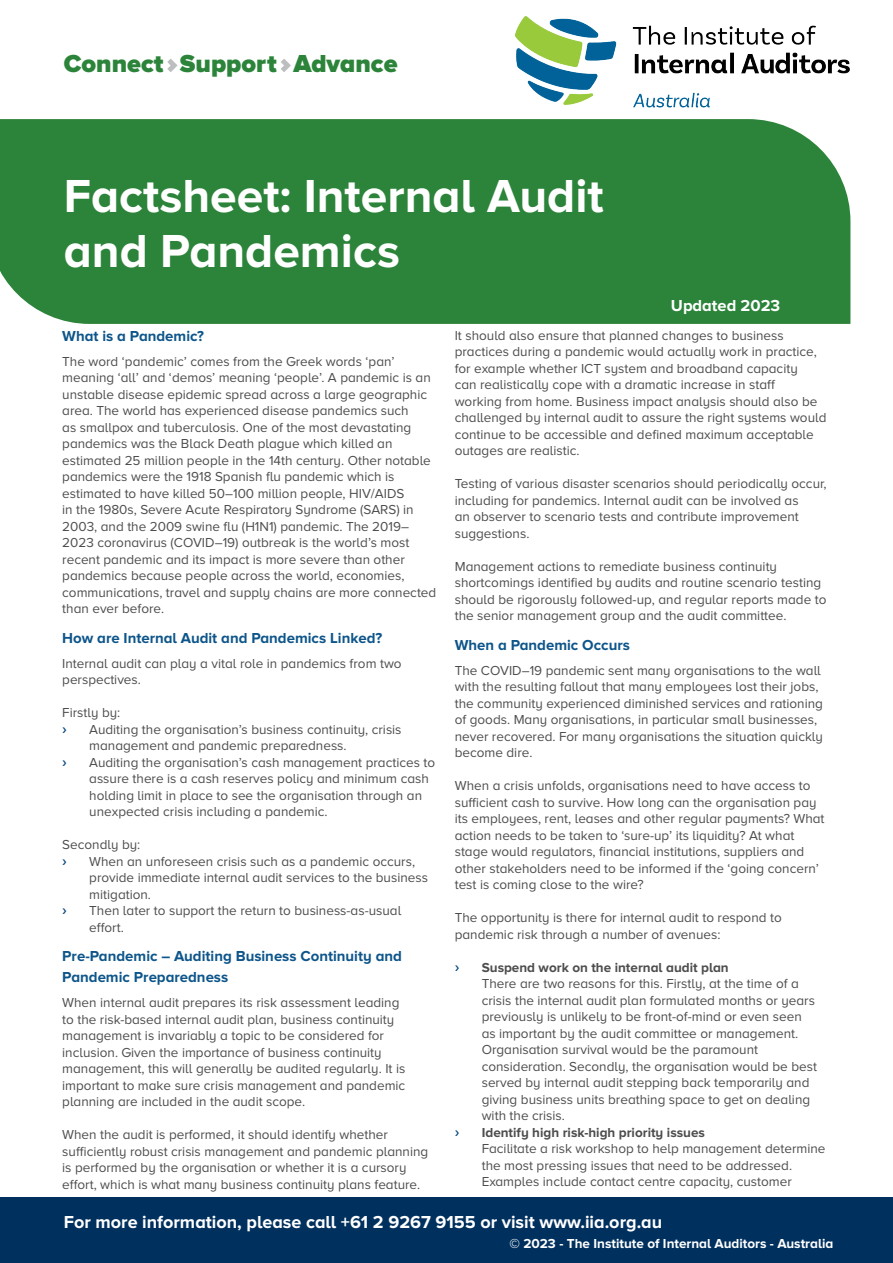
<style>
.page{position:relative;width:893px;height:1263px;background:#fff}
.page>*{position:absolute;margin:0;border:0;box-sizing:border-box;transform-origin:0 0}
.t1{font:700 48px/55.5px "Proxima Nova A";color:#fff}
.t2{font:900 25.5px "Proxima Nova A";color:#2c843a}
.t3{font:700 18px "Proxima Nova A";color:#fff}
.t4{font:700 16.5px "Proxima Nova A";color:#fff}
.t5{font:700 15px/21px "Proxima Nova A";color:#0d558a}
.t6{font:13.5px/16.5px "Proxima Nova A";color:#4d4d4f}
.t7{font:700 13.5px "Proxima Nova A";color:#4d4d4f}
.t8{font:700 13.5px "Proxima Nova A";color:#fff}
.t9{font:13.5px "Cabin";color:#00447c}
</style>
<div class="page">
<div style="left:0;top:119px;width:850px;height:205px;background:#2c843a"></div>
<div style="left:0;top:1198px;width:893px;height:65px;background:#00305e"></div>
<svg style="left:167px;top:59px;width:10px;height:13px"></svg>
<svg style="left:281px;top:59px;width:10px;height:13px"></svg>
<img style="left:515px;top:17px;width:335px;height:90px">
<h2 class="t2" style="left:64px;top:49px;width:335px">Connect Support Advance</h2>
<h1 class="t1" style="left:64px;top:167px;width:541px">Factsheet: Internal Audit and Pandemics</h1>
<p class="t4" style="left:671px;top:296px;width:111px">Updated 2023</p>
<p class="t5" style="left:62px;top:325px;width:143px">What is a Pandemic?</p>
<p class="t6" style="left:62px;top:353px;width:376px">The word ‘pandemic’ comes from the Greek words ‘pan’ meaning ‘all’ and ‘demos’ meaning ‘people’. A pandemic is an unstable disease epidemic spread across a large geographic area. The world has experienced disease pandemics such<br>as smallpox and tuberculosis. One of the most devastating pandemics was the Black Death plague which killed an estimated 25 million people in the 14th century. Other notable pandemics were the 1918 Spanish flu pandemic which is estimated to have killed 50–100 million people, HIV/AIDS<br>in the 1980s, Severe Acute Respiratory Syndrome (SARS) in 2003, and the 2009 swine flu (H1N1) pandemic. The 2019– 2023 coronavirus (COVID–19) outbreak is the world’s most recent pandemic and its impact is more severe than other pandemics because people across the world, economies, communications, travel and supply chains are more connected than ever before.</p>
<p class="t5" style="left:62px;top:627px;width:322px">How are Internal Audit and Pandemics Linked?</p>
<p class="t6" style="left:62px;top:655px;width:341px">Internal audit can play a vital role in pandemics from two perspectives.</p>
<p class="t6" style="left:62px;top:704px;width:59px">Firstly by:</p>
<p class="t9" style="left:62px;top:721px;width:6px">›</p>
<p class="t6" style="left:89px;top:721px;width:314px">Auditing the organisation’s business continuity, crisis management and pandemic preparedness.</p>
<p class="t9" style="left:62px;top:754px;width:6px">›</p>
<p class="t6" style="left:89px;top:754px;width:347px">Auditing the organisation’s cash management practices to assure there is a cash reserves policy and minimum cash holding limit in place to see the organisation through an unexpected crisis including a pandemic.</p>
<p class="t6" style="left:62px;top:836px;width:79px">Secondly by:</p>
<p class="t9" style="left:62px;top:853px;width:6px">›</p>
<p class="t6" style="left:89px;top:853px;width:340px">When an unforeseen crisis such as a pandemic occurs, provide immediate internal audit services to the business mitigation.</p>
<p class="t9" style="left:62px;top:902px;width:6px">›</p>
<p class="t6" style="left:89px;top:902px;width:313px">Then later to support the return to business-as-usual effort.</p>
<p class="t5" style="left:62px;top:945px;width:341px">Pre-Pandemic – Auditing Business Continuity and<br>Pandemic Preparedness</p>
<p class="t6" style="left:62px;top:994px;width:345px">When internal audit prepares its risk assessment leading to the risk-based internal audit plan, business continuity management is invariably a topic to be considered for inclusion. Given the importance of business continuity management, this will generally be audited regularly. It is important to make sure crisis management and pandemic planning are included in the audit scope.</p>
<p class="t6" style="left:62px;top:1126px;width:367px">When the audit is performed, it should identify whether sufficiently robust crisis management and pandemic planning is performed by the organisation or whether it is a cursory effort, which is what many business continuity plans feature.</p>
<p class="t6" style="left:455px;top:327px;width:373px">It should also ensure that planned changes to business practices during a pandemic would actually work in practice, for example whether ICT system and broadband capacity<br>can realistically cope with a dramatic increase in staff<br>working from home. Business impact analysis should also be challenged by internal audit to assure the right systems would continue to be accessible and defined maximum acceptable outages are realistic.</p>
<p class="t6" style="left:455px;top:475px;width:373px">Testing of various disaster scenarios should periodically occur, including for pandemics. Internal audit can be involved as<br>an observer to scenario tests and contribute improvement suggestions.</p>
<p class="t6" style="left:455px;top:558px;width:373px">Management actions to remediate business continuity shortcomings identified by audits and routine scenario testing should be rigorously followed-up, and regular reports made to the senior management group and the audit committee.</p>
<p class="t5" style="left:455px;top:634px;width:177px">When a Pandemic Occurs</p>
<p class="t6" style="left:455px;top:662px;width:370px">The COVID–19 pandemic sent many organisations to the wall with the resulting fallout that many employees lost their jobs, the community experienced diminished services and rationing of goods. Many organisations, in particular small businesses, never recovered. For many organisations the situation quickly become dire.</p>
<p class="t6" style="left:455px;top:777px;width:371px">When a crisis unfolds, organisations need to have access to sufficient cash to survive. How long can the organisation pay its employees, rent, leases and other regular payments? What action needs to be taken to ‘sure-up’ its liquidity? At what stage would regulators, financial institutions, suppliers and other stakeholders need to be informed if the ‘going concern’ test is coming close to the wire?</p>
<p class="t6" style="left:455px;top:909px;width:328px">The opportunity is there for internal audit to respond to pandemic risk through a number of avenues:</p>
<p class="t9" style="left:455px;top:958px;width:6px">›</p>
<p class="t7" style="left:482px;top:959px;width:249px">Suspend work on the internal audit plan</p>
<p class="t6" style="left:482px;top:975px;width:337px">There are two reasons for this. Firstly, at the time of a crisis the internal audit plan formulated months or years previously is unlikely to be front-of-mind or even seen as important by the audit committee or management.<br>Organisation survival would be the paramount consideration. Secondly, the organisation would be best served by internal audit stepping back temporarily and giving business units breathing space to get on dealing with the crisis.</p>
<p class="t9" style="left:455px;top:1123px;width:6px">›</p>
<p class="t7" style="left:482px;top:1124px;width:225px">Identify high risk-high priority issues</p>
<p class="t6" style="left:482px;top:1140px;width:345px">Facilitate a risk workshop to help management determine the most pressing issues that need to be addressed.<br>Examples include contact centre capacity, customer</p>
<h3 class="t3" style="left:64px;top:1212px;width:600px">For more information, please call +61 2 9267 9155 or visit www.iia.org.au</h3>
<p class="t8" style="left:509px;top:1236px;width:325px">© 2023 - The Institute of Internal Auditors - Australia</p>
</div>
